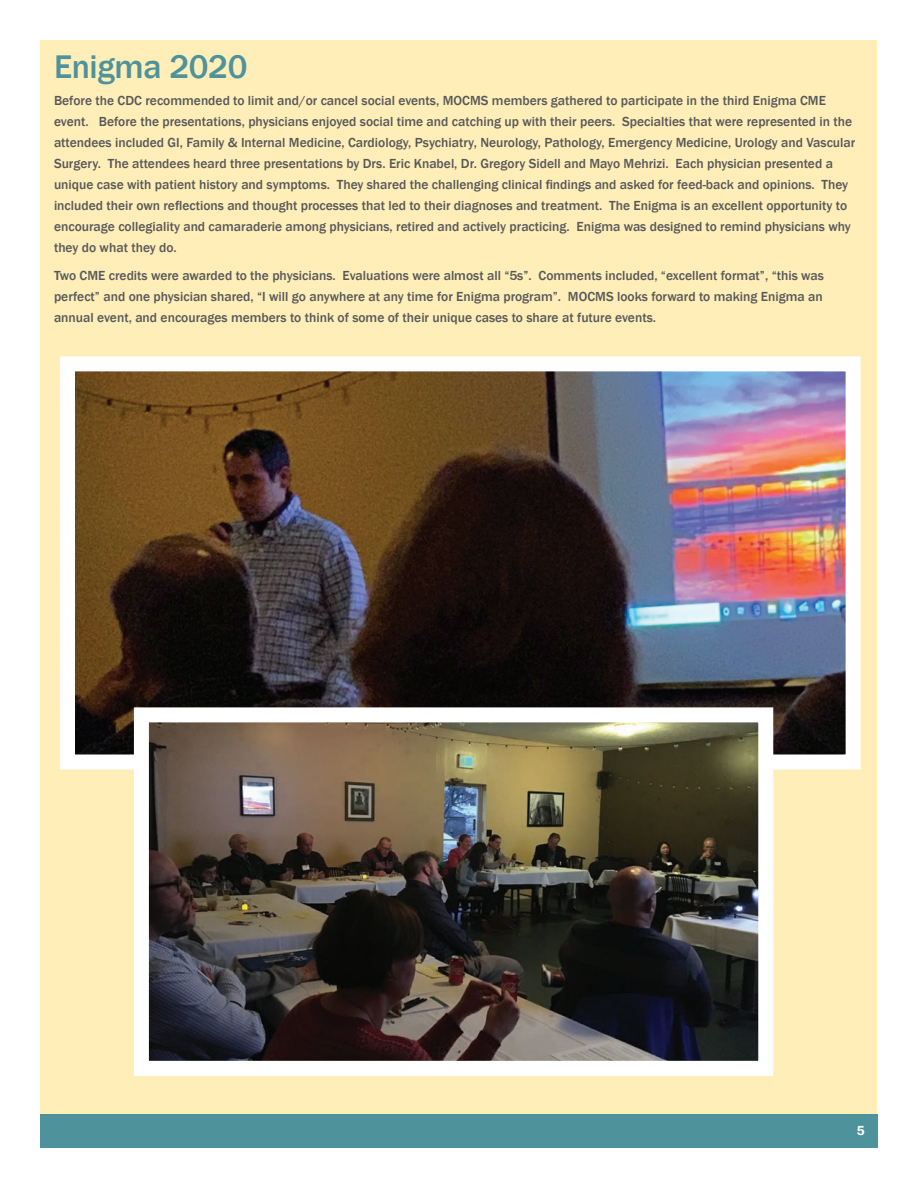
<style>
.page{position:relative;width:918px;height:1188px;background:#fff}
.page>*{position:absolute;margin:0;border:0;box-sizing:border-box;transform-origin:0 0}
.t1{font:500 33.6px "Franklin Gothic";letter-spacing:-.01em;color:#4e929b}
.t2{font:500 13.5px/21px "Franklin Gothic";color:#57585a}
.t3{font:600 13.5px "Franklin Gothic";color:#fff}
</style>
<div class="page">
<div style="left:823px;top:1114px;width:55px;height:34px;background:#4e929b"></div>
<div style="left:40px;top:1114px;width:783px;height:34px;background:#4e929b"></div>
<div style="left:40px;top:40px;width:838px;height:1074px;background:#ffeeb8"></div>
<img style="left:76px;top:372px;width:769px;height:382px">
<div style="left:60px;top:356px;width:801px;height:414px;border:15px solid #fff"></div>
<img style="left:150px;top:723px;width:607px;height:337px">
<div style="left:134px;top:707px;width:639px;height:369px;border:15px solid #fff"></div>
<h1 class="t1" style="left:54px;top:46px;width:195px">Enigma 2020</h1>
<p class="t2" style="left:54px;top:90px;width:803px">Before the CDC recommended to limit and/or cancel social events, MOCMS members gathered to participate in the third Enigma CME event. Before the presentations, physicians enjoyed social time and catching up with their peers. Specialties that were represented in the attendees included GI, Family &amp; Internal Medicine, Cardiology, Psychiatry, Neurology, Pathology, Emergency Medicine, Urology and Vascular Surgery. The attendees heard three presentations by Drs. Eric Knabel, Dr. Gregory Sidell and Mayo Mehrizi. Each physician presented a unique case with patient history and symptoms. They shared the challenging clinical findings and asked for feed-back and opinions. They included their own reflections and thought processes that led to their diagnoses and treatment. The Enigma is an excellent opportunity to encourage collegiality and camaraderie among physicians, retired and actively practicing. Enigma was designed to remind physicians why they do what they do.</p>
<p class="t2" style="left:54px;top:265px;width:771px;text-align:justify">Two CME credits were awarded to the physicians. Evaluations were almost all “5s”. Comments included, “excellent format”, “this was perfect” and one physician shared, “I will go anywhere at any time for Enigma program”. MOCMS looks forward to making Enigma an annual event, and encourages members to think of some of their unique cases to share at future events.</p>
<p class="t3" style="left:857px;top:1123px;width:9px">5</p>
</div>
